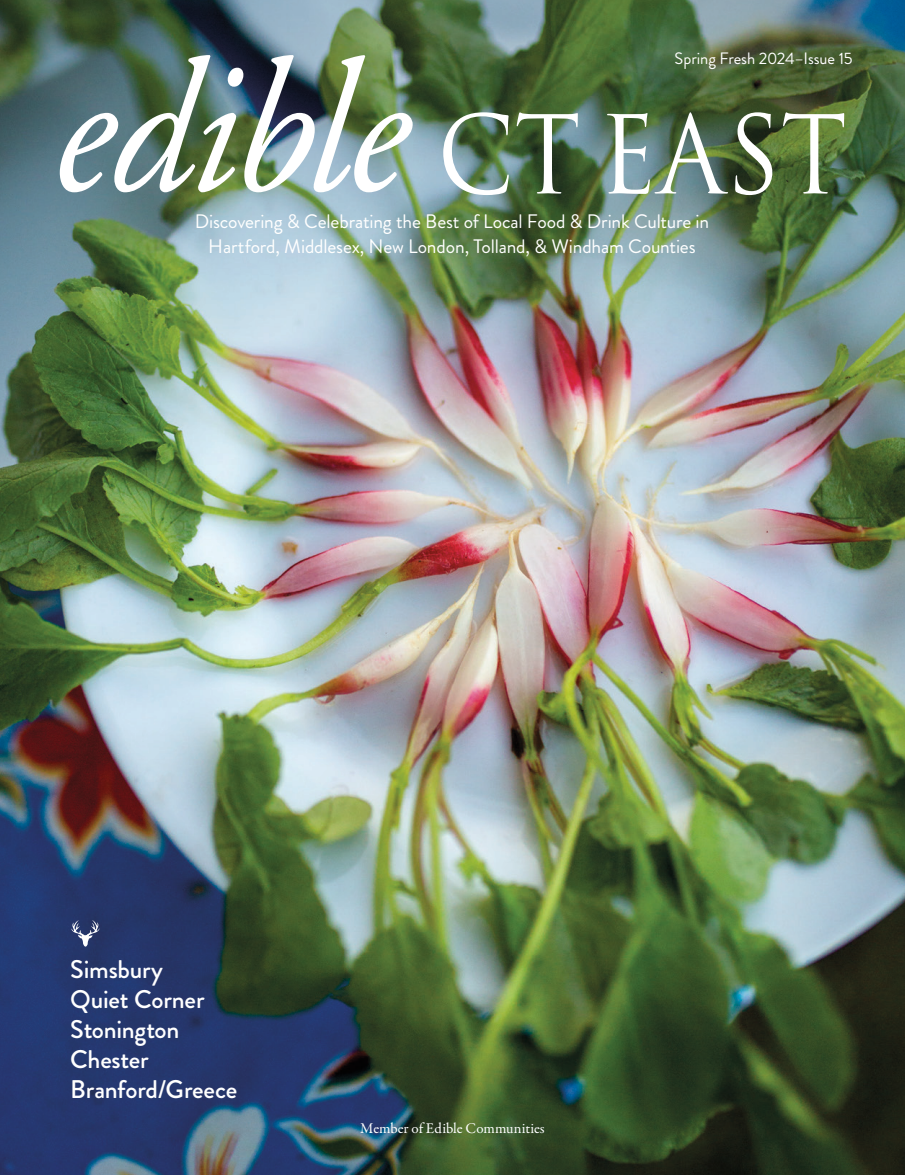
<style>
.page{position:relative;width:905px;height:1175px;background:#fff}
.page>*{position:absolute;margin:0;border:0;box-sizing:border-box;transform-origin:0 0}
.t1{font:500 25.5px/30px "Brandon Grotesque";letter-spacing:-.01em;color:#fff}
.t2{font:19.5px/25.5px "Brandon Grotesque";letter-spacing:-.01em;color:#fff;text-align:center}
.t3{font:16.5px "Brandon Grotesque";letter-spacing:-.005em;color:#fff}
.t4{font:15px "Garamond Premr Pro";letter-spacing:-.005em;color:#fff}
</style>
<div class="page">
<img style="left:0;top:0;width:904px;height:1174px">
<img style="left:60px;top:55px;width:352px;height:137px">
<img style="left:443px;top:112px;width:65px;height:83px">
<svg style="left:516px;top:112px;width:62px;height:81px"></svg>
<svg style="left:607px;top:112px;width:121px;height:82px"></svg>
<svg style="left:735px;top:112px;width:37px;height:83px"></svg>
<svg style="left:783px;top:112px;width:61px;height:81px"></svg>
<svg style="left:71px;top:920px;width:28px;height:26px"></svg>
<p class="t3" style="left:674px;top:47px;width:180px">Spring Fresh 2024–Issue 15</p>
<p class="t2" style="left:195px;top:209px;width:515px">Discovering &amp; Celebrating the Best of Local Food &amp; Drink Culture in<br>Hartford, Middlesex, New London, Tolland, &amp; Windham Counties</p>
<h1 class="t1" style="left:70px;top:954px;width:168px">Simsbury<br>Quiet Corner<br>Stonington<br>Chester<br>Branford/Greece</h1>
<p class="t4" style="left:360px;top:1119px;width:186px">Member of Edible Communities</p>
</div>
